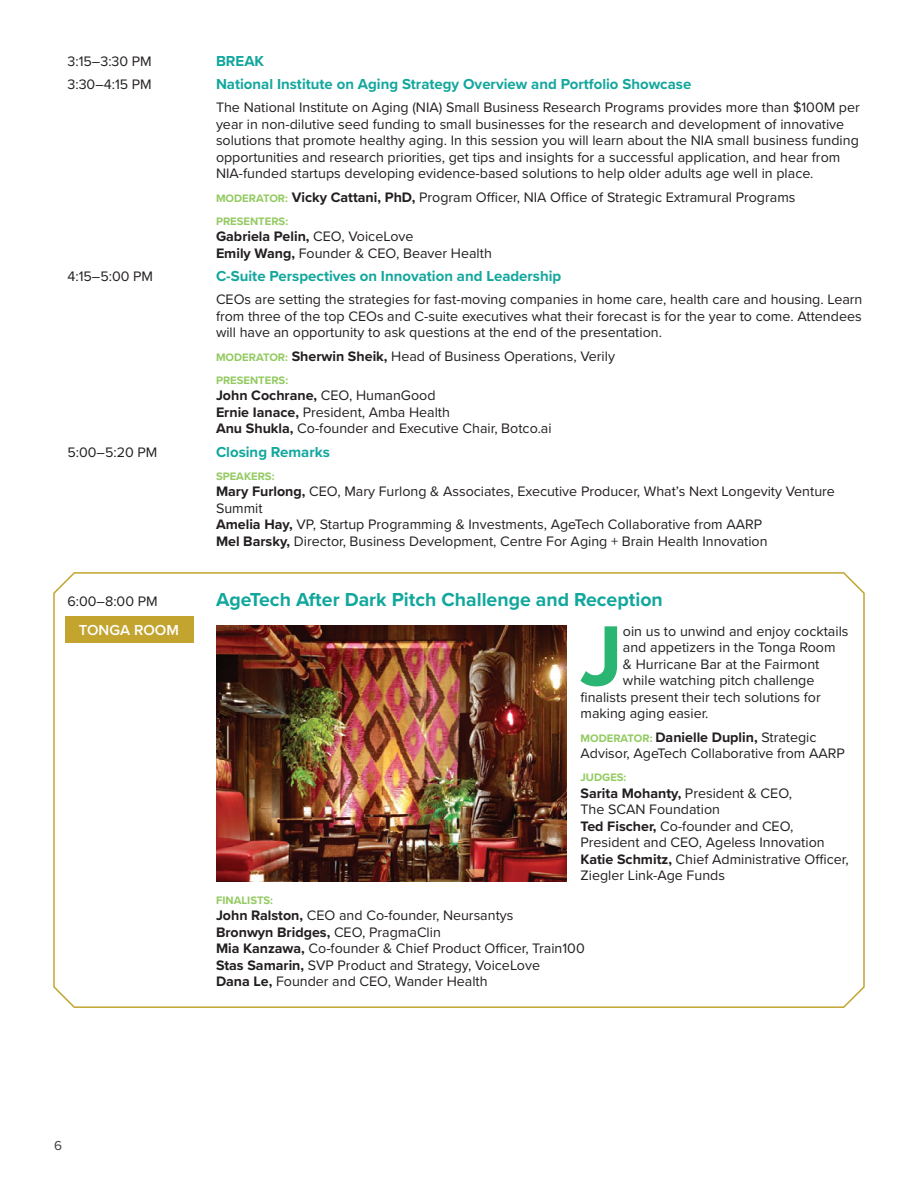
<style>
.page{position:relative;width:918px;height:1188px;background:#fff}
.page>*{position:absolute;margin:0;border:0;box-sizing:border-box;transform-origin:0 0}
.Agenda_desc{font:700 88.5px "Proxima Nova";color:#2bb572}
.Agenda_desc-2{font:700 19.5px "Proxima Nova";color:#12a79d}
.Agenda_desc-3{font:700 15px "Proxima Nova";color:#12a79d}
.Agenda_desc-4{font:600 15px "Proxima Nova";color:#fff}
.Agenda_desc-5{font:14.25px/16.5px "Proxima Nova";color:#231f20}
.Agenda_desc-6{font:700 14.25px "Proxima Nova";color:#231f20}
.t1{font:13.5px "Proxima Nova";color:#3e3e3f}
.Agenda_desc-7{font:700 11.25px "Proxima Nova";color:#93ca61}
.s1{font-weight:700;font-size:11.25px;color:#93ca61}
.s2{font-weight:700}
.s3{font-weight:400}
</style>
<div class="page">
<img style="left:53px;top:572px;width:812px;height:436px">
<div style="left:65px;top:617px;width:128px;height:26px;background:#c2a42f"></div>
<p class="Agenda_desc-5" style="left:68px;top:52px;width:86px">3:15–3:30 PM</p>
<p class="Agenda_desc-3" style="left:216px;top:50px;width:50px">BREAK</p>
<p class="Agenda_desc-5" style="left:68px;top:75px;width:86px">3:30–4:15 PM</p>
<p class="Agenda_desc-3" style="left:216px;top:73px;width:477px">National Institute on Aging Strategy Overview and Portfolio Showcase</p>
<p class="Agenda_desc-5" style="left:216px;top:99px;width:645px">The National Institute on Aging (NIA) Small Business Research Programs provides more than $100M per year in non-dilutive seed funding to small businesses for the research and development of innovative solutions that promote healthy aging. In this session you will learn about the NIA small business funding opportunities and research priorities, get tips and insights for a successful application, and hear from NIA-funded startups developing evidence-based solutions to help older adults age well in place.</p>
<p class="Agenda_desc-5" style="left:216px;top:188px;width:581px"><span class="s1">MODERATOR:</span> <span class="s2">Vicky Cattani, PhD,</span> Program Officer, NIA Office of Strategic Extramural Programs</p>
<p class="Agenda_desc-7" style="left:216px;top:213px;width:74px">PRESENTERS:</p>
<p class="Agenda_desc-6" style="left:216px;top:226px;width:199px">Gabriela Pelin, <span class="s3">CEO, VoiceLove</span></p>
<p class="Agenda_desc-5" style="left:216px;top:244px;width:277px"><span class="s2">Emily Wang,</span> Founder &amp; CEO, Beaver Health</p>
<p class="Agenda_desc-5" style="left:68px;top:267px;width:87px">4:15–5:00 PM</p>
<p class="Agenda_desc-3" style="left:216px;top:265px;width:347px">C-Suite Perspectives on Innovation and Leadership</p>
<p class="Agenda_desc-5" style="left:216px;top:291px;width:648px;text-align:justify">CEOs are setting the strategies for fast-moving companies in home care, health care and housing. Learn from three of the top CEOs and C-suite executives what their forecast is for the year to come. Attendees will have an opportunity to ask questions at the end of the presentation.</p>
<p class="Agenda_desc-5" style="left:216px;top:347px;width:401px"><span class="s1">MODERATOR:</span> <span class="s2">Sherwin Sheik,</span> Head of Business Operations, Verily</p>
<p class="Agenda_desc-7" style="left:216px;top:372px;width:74px">PRESENTERS:</p>
<p class="Agenda_desc-6" style="left:216px;top:385px;width:221px">John Cochrane, <span class="s3">CEO, HumanGood</span></p>
<p class="Agenda_desc-5" style="left:216px;top:403px;width:236px"><span class="s2">Ernie Ianace,</span> President, Amba Health</p>
<p class="Agenda_desc-5" style="left:216px;top:420px;width:337px"><span class="s2">Anu Shukla,</span> Co-founder and Executive Chair, Botco.ai</p>
<p class="Agenda_desc-5" style="left:68px;top:443px;width:91px">5:00–5:20 PM</p>
<p class="Agenda_desc-3" style="left:216px;top:440px;width:115px">Closing Remarks</p>
<p class="Agenda_desc-7" style="left:216px;top:468px;width:60px">SPEAKERS:</p>
<p class="Agenda_desc-5" style="left:216px;top:483px;width:620px"><span class="s2">Mary Furlong,</span> CEO, Mary Furlong &amp; Associates, Executive Producer, What’s Next Longevity Venture<br>Summit</p>
<p class="Agenda_desc-5" style="left:216px;top:516px;width:548px"><span class="s2">Amelia Hay,</span> VP, Startup Programming &amp; Investments, AgeTech Collaborative from AARP</p>
<p class="Agenda_desc-5" style="left:216px;top:532px;width:553px"><span class="s2">Mel Barsky,</span> Director, Business Development, Centre For Aging + Brain Health Innovation</p>
<p class="Agenda_desc-5" style="left:68px;top:592px;width:92px">6:00–8:00 PM</p>
<p class="Agenda_desc-2" style="left:216px;top:585px;width:448px">AgeTech After Dark Pitch Challenge and Reception</p>
<p class="Agenda_desc" style="left:580px;top:590px;width:44px">J</p>
<p class="Agenda_desc-5" style="left:623px;top:622px;width:227px">oin us to unwind and enjoy cocktails</p>
<p class="Agenda_desc-4" style="left:79px;top:619px;width:102px">TONGA ROOM</p>
<p class="Agenda_desc-5" style="left:623px;top:639px;width:214px">and appetizers in the Tonga Room</p>
<p class="Agenda_desc-5" style="left:623px;top:655px;width:198px">&amp; Hurricane Bar at the Fairmont</p>
<p class="Agenda_desc-5" style="left:623px;top:672px;width:193px">while watching pitch challenge</p>
<p class="Agenda_desc-5" style="left:580px;top:688px;width:242px">finalists present their tech solutions for</p>
<p class="Agenda_desc-5" style="left:580px;top:705px;width:130px">making aging easier.</p>
<p class="Agenda_desc-5" style="left:580px;top:728px;width:266px"><span class="s1">MODERATOR:</span> <span class="s2">Danielle Duplin,</span> Strategic<br>Advisor, AgeTech Collaborative from AARP</p>
<p class="Agenda_desc-7" style="left:580px;top:769px;width:47px">JUDGES:</p>
<p class="Agenda_desc-5" style="left:580px;top:784px;width:213px"><span class="s2">Sarita Mohanty,</span> President &amp; CEO,<br>The SCAN Foundation</p>
<p class="Agenda_desc-5" style="left:580px;top:817px;width:246px"><span class="s2">Ted Fischer,</span> Co-founder and CEO,<br>President and CEO, Ageless Innovation</p>
<p class="Agenda_desc-5" style="left:580px;top:850px;width:270px"><span class="s2">Katie Schmitz,</span> Chief Administrative Officer,<br>Ziegler Link-Age Funds</p>
<p class="t1" style="left:54px;top:1135px;width:9px">6</p>
<p class="Agenda_desc-7" style="left:216px;top:891px;width:59px">FINALISTS:</p>
<p class="Agenda_desc-5" style="left:216px;top:906px;width:299px"><span class="s2">John Ralston,</span> CEO and Co-founder, Neursantys</p>
<p class="Agenda_desc-6" style="left:216px;top:921px;width:226px">Bronwyn Bridges, <span class="s3">CEO, PragmaClin</span></p>
<p class="Agenda_desc-5" style="left:216px;top:939px;width:370px"><span class="s2">Mia Kanzawa,</span> Co-founder &amp; Chief Product Officer, Train100</p>
<p class="Agenda_desc-5" style="left:216px;top:956px;width:326px"><span class="s2">Stas Samarin,</span> SVP Product and Strategy, VoiceLove</p>
<p class="Agenda_desc-5" style="left:216px;top:972px;width:273px"><span class="s2">Dana Le,</span> Founder and CEO, Wander Health</p>
</div>
